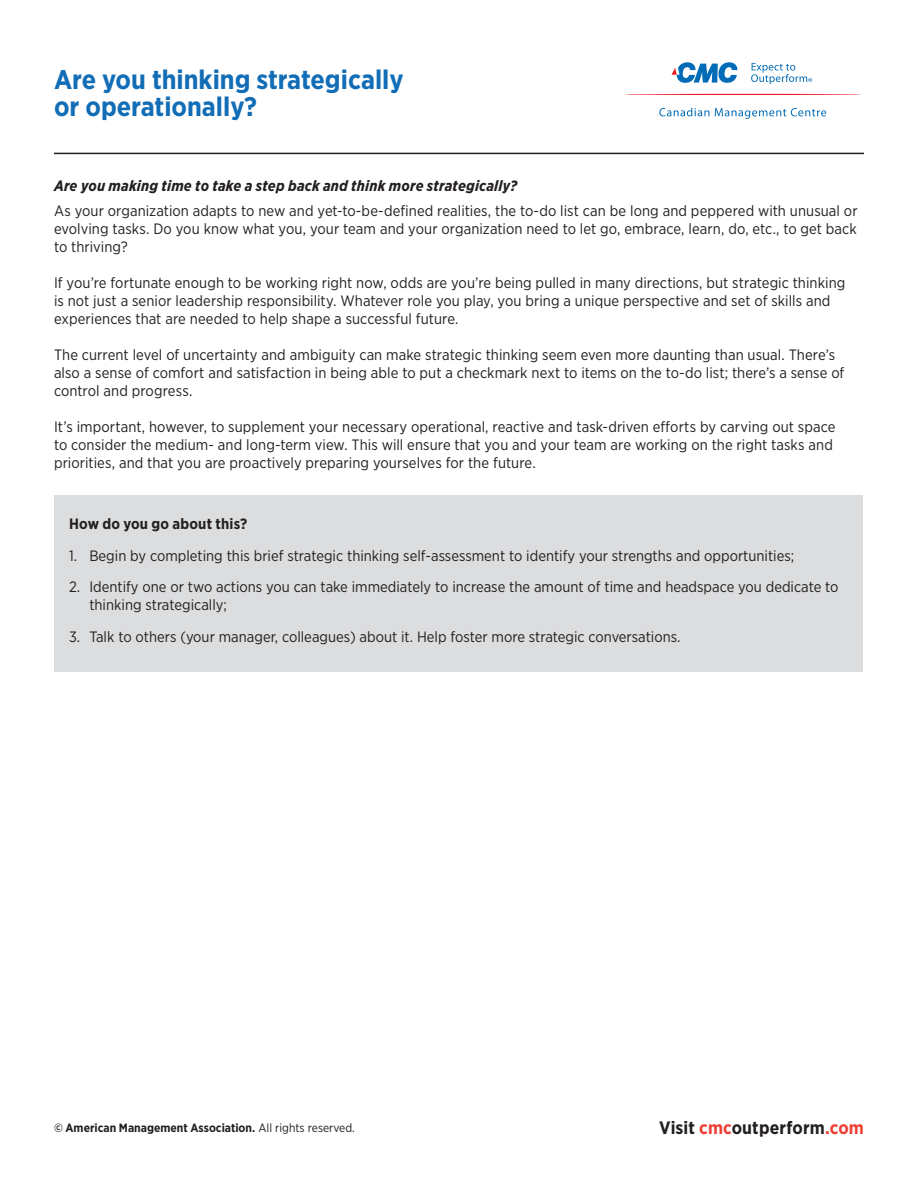
<style>
.page{position:relative;width:918px;height:1188px;background:#fff}
.page>*{position:absolute;margin:0;border:0;box-sizing:border-box;transform-origin:0 0}
.t1{font:700 27px/27px "Gotham Narrow";color:#126db7}
.Body_Copy{font:700 18px "Gotham Narrow";letter-spacing:.01em;color:#231f20}
.Body_Copy-2{font:15px/18px "Gotham Narrow";color:#231f20}
.Body_Copy-3{font:italic 700 15px "Gotham Narrow";letter-spacing:.01em;color:#231f20}
.Body_Copy-4{font:700 15px "Gotham Narrow";letter-spacing:.01em;color:#231f20}
.t2{font:700 12px "Gotham Narrow";color:#231f20}
.s1{font-weight:400}
.s2{color:#ee3e34}
</style>
<div class="page">
<hr style="left:623px;top:94px;width:239px;height:1px;background:#ee1b2c;border-radius:50%">
<svg style="left:672px;top:62px;width:65px;height:21px"></svg>
<svg style="left:659px;top:108px;width:50px;height:8px"></svg>
<svg style="left:715px;top:108px;width:111px;height:11px"></svg>
<svg style="left:751px;top:63px;width:61px;height:21px"></svg>
<hr style="left:54px;top:153px;width:810px;height:1px;background:#231f20">
<div style="left:55px;top:495px;width:808px;height:177px;background:#dcdddf"></div>
<p class="t1" style="left:54px;top:66px;width:351px">Are you thinking strategically or operationally?</p>
<p class="Body_Copy-3" style="left:54px;top:176px;width:465px">Are you making time to take a step back and think more strategically?</p>
<p class="Body_Copy-2" style="left:54px;top:201px;width:805px;text-align:justify">As your organization adapts to new and yet-to-be-defined realities, the to-do list can be long and peppered with unusual or evolving tasks. Do you know what you, your team and your organization need to let go, embrace, learn, do, etc., to get back to thriving?</p>
<p class="Body_Copy-2" style="left:54px;top:273px;width:793px">If you’re fortunate enough to be working right now, odds are you’re being pulled in many directions, but strategic thinking is not just a senior leadership responsibility. Whatever role you play, you bring a unique perspective and set of skills and experiences that are needed to help shape a successful future.</p>
<p class="Body_Copy-2" style="left:54px;top:345px;width:792px">The current level of uncertainty and ambiguity can make strategic thinking seem even more daunting than usual. There’s also a sense of comfort and satisfaction in being able to put a checkmark next to items on the to-do list; there’s a sense of control and progress.</p>
<p class="Body_Copy-2" style="left:54px;top:417px;width:783px">It’s important, however, to supplement your necessary operational, reactive and task-driven efforts by carving out space to consider the medium- and long-term view. This will ensure that you and your team are working on the right tasks and priorities, and that you are proactively preparing yourselves for the future.</p>
<p class="Body_Copy-4" style="left:69px;top:514px;width:180px">How do you go about this?</p>
<p class="Body_Copy-2" style="left:69px;top:546px;width:727px">1. Begin by completing this brief strategic thinking self-assessment to identify your strengths and opportunities;</p>
<p class="Body_Copy-2" style="left:89px;top:577px;width:751px;text-indent:-20px">2. Identify one or two actions you can take immediately to increase the amount of time and headspace you dedicate to thinking strategically;</p>
<p class="Body_Copy-2" style="left:69px;top:627px;width:613px">3. Talk to others (your manager, colleagues) about it. Help foster more strategic conversations.</p>
<p class="t2" style="left:54px;top:1120px;width:302px">© American Management Association. <span class="s1">All rights reserved.</span></p>
<p class="Body_Copy" style="left:659px;top:1116px;width:206px">Visit <span class="s2">cmc</span>outperform<span class="s2">.com</span></p>
</div>
